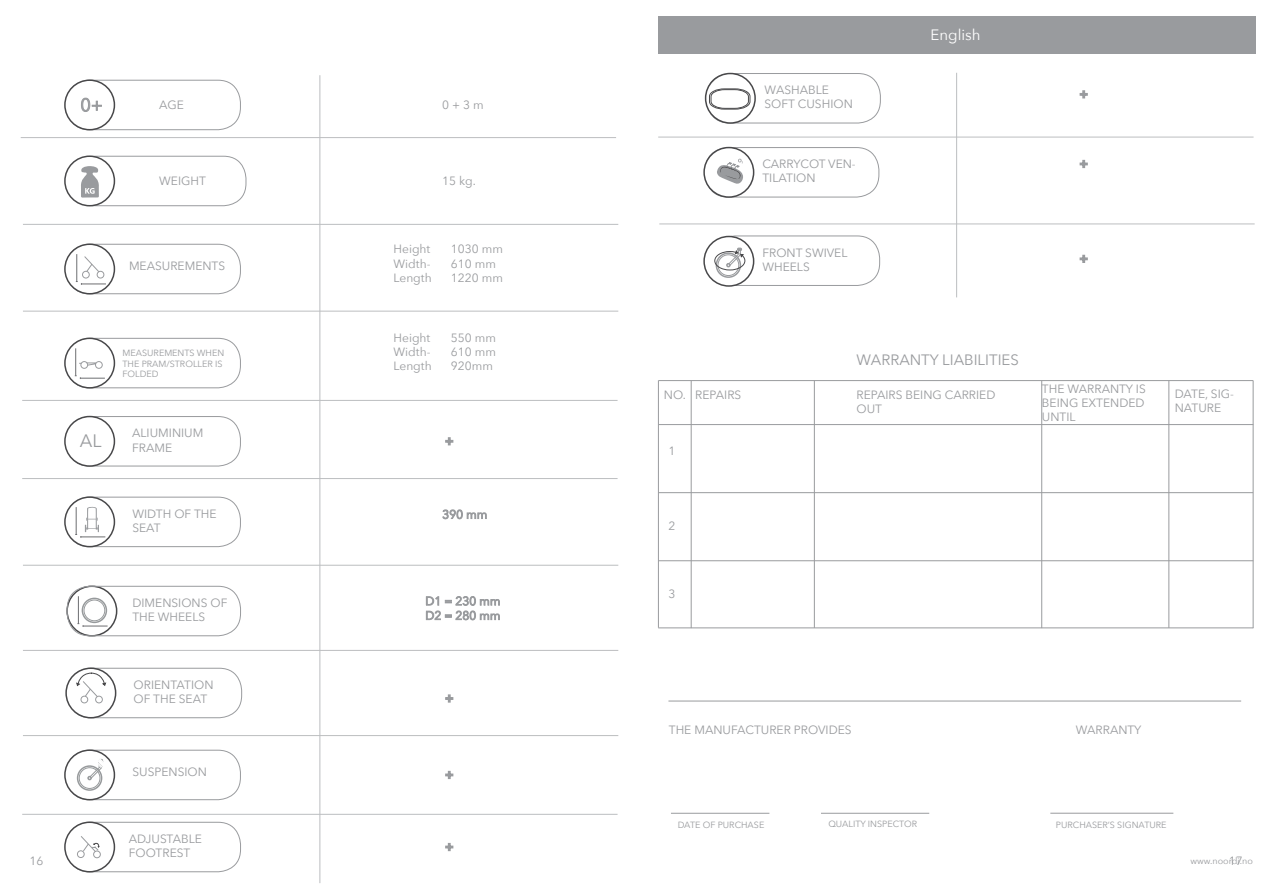
<style>
.page{position:relative;width:1276px;height:893px;background:#fff}
.page>*{position:absolute;margin:0;border:0;box-sizing:border-box;transform-origin:0 0}
.t1{font:18px "Avenir Next";color:#999b9e}
.t2{font:15px "Avenir Next";color:#999b9e}
.t3{font:15px "Avenir Next";color:#fff}
.t4{font:12px/14.4px "Avenir Next";color:#999b9e}
.t5{font:9px/10.8px "Avenir Next";color:#999b9e}
</style>
<div class="page">
<hr style="left:658px;top:380px;width:595px;height:1px;background:#999b9e">
<hr style="left:658px;top:424px;width:595px;height:1px;background:#999b9e">
<hr style="left:658px;top:492px;width:595px;height:1px;background:#999b9e">
<hr style="left:658px;top:560px;width:595px;height:1px;background:#999b9e">
<hr style="left:658px;top:628px;width:595px;height:1px;background:#999b9e">
<hr style="left:658px;top:380px;width:1px;height:248px;background:#999b9e">
<hr style="left:691px;top:381px;width:1px;height:247px;background:#999b9e">
<hr style="left:814px;top:381px;width:1px;height:247px;background:#999b9e">
<hr style="left:1168px;top:381px;width:1px;height:247px;background:#999b9e">
<hr style="left:1041px;top:381px;width:1px;height:247px;background:#999b9e">
<hr style="left:956px;top:73px;width:1px;height:224px;background:#bcbec0">
<hr style="left:658px;top:137px;width:595px;height:1px;background:#bcbec0">
<div style="left:707px;top:73px;width:173px;height:50px;border:1px solid #999b9e;border-radius:22px"></div>
<div style="left:705px;top:147px;width:174px;height:50px;border:1px solid #999b9e;border-radius:22px"></div>
<div style="left:705px;top:74px;width:50px;height:49px;background:#fff;border-radius:50%"></div>
<div style="left:705px;top:73px;width:51px;height:51px;border:2px solid #48484a;border-radius:50%"></div>
<svg style="left:709px;top:88px;width:42px;height:22px"></svg>
<div style="left:704px;top:148px;width:49px;height:49px;background:#fff;border-radius:50%"></div>
<div style="left:703px;top:147px;width:51px;height:51px;border:2px solid #48484a;border-radius:50%"></div>
<svg style="left:717px;top:159px;width:26px;height:25px"></svg>
<hr style="left:1252px;top:381px;width:1px;height:247px;background:#999b9e">
<hr style="left:671px;top:813px;width:98px;height:1px;background:#999b9e">
<hr style="left:821px;top:813px;width:108px;height:1px;background:#999b9e">
<hr style="left:1050px;top:813px;width:123px;height:1px;background:#999b9e">
<svg style="left:1079px;top:90px;width:9px;height:9px"></svg>
<svg style="left:1079px;top:159px;width:9px;height:10px"></svg>
<div style="left:658px;top:16px;width:597px;height:37px;background:#999b9e"></div>
<hr style="left:668px;top:701px;width:573px;height:1px;background:#999b9e">
<hr style="left:320px;top:75px;width:1px;height:808px;background:#bcbec0">
<hr style="left:21px;top:137px;width:595px;height:1px;background:#bcbec0">
<hr style="left:23px;top:224px;width:595px;height:1px;background:#bcbec0">
<hr style="left:23px;top:311px;width:595px;height:1px;background:#bcbec0">
<hr style="left:22px;top:400px;width:595px;height:1px;background:#bcbec0">
<hr style="left:22px;top:478px;width:595px;height:1px;background:#bcbec0">
<hr style="left:23px;top:565px;width:595px;height:1px;background:#bcbec0">
<hr style="left:23px;top:650px;width:595px;height:1px;background:#bcbec0">
<hr style="left:23px;top:735px;width:595px;height:1px;background:#bcbec0">
<div style="left:67px;top:80px;width:174px;height:50px;border:1px solid #999b9e;border-radius:22px"></div>
<div style="left:65px;top:80px;width:49px;height:50px;background:#fff;border-radius:50%"></div>
<div style="left:64px;top:79px;width:51px;height:51px;border:2px solid #48484a;border-radius:50%"></div>
<svg style="left:81px;top:97px;width:21px;height:15px"></svg>
<div style="left:72px;top:156px;width:174px;height:50px;border:1px solid #999b9e;border-radius:22px"></div>
<div style="left:67px;top:244px;width:174px;height:50px;border:1px solid #999b9e;border-radius:22px"></div>
<div style="left:67px;top:497px;width:174px;height:50px;border:1px solid #999b9e;border-radius:22px"></div>
<div style="left:67px;top:338px;width:174px;height:50px;border:1px solid #999b9e;border-radius:22px"></div>
<div style="left:67px;top:416px;width:174px;height:50px;border:1px solid #999b9e;border-radius:22px"></div>
<div style="left:67px;top:750px;width:174px;height:50px;border:1px solid #999b9e;border-radius:22px"></div>
<div style="left:68px;top:668px;width:174px;height:50px;border:1px solid #999b9e;border-radius:22px"></div>
<div style="left:65px;top:156px;width:49px;height:50px;background:#fff;border-radius:50%"></div>
<div style="left:64px;top:155px;width:51px;height:51px;border:2px solid #48484a;border-radius:50%"></div>
<svg style="left:81px;top:166px;width:18px;height:32px"></svg>
<div style="left:65px;top:244px;width:49px;height:50px;background:#fff;border-radius:50%"></div>
<div style="left:64px;top:243px;width:51px;height:51px;border:2px solid #48484a;border-radius:50%"></div>
<svg style="left:76px;top:254px;width:30px;height:31px"></svg>
<div style="left:65px;top:338px;width:49px;height:50px;background:#fff;border-radius:50%"></div>
<div style="left:64px;top:338px;width:51px;height:51px;border:2px solid #48484a;border-radius:50%"></div>
<svg style="left:75px;top:348px;width:30px;height:31px"></svg>
<div style="left:65px;top:417px;width:49px;height:49px;background:#fff;border-radius:50%"></div>
<div style="left:64px;top:416px;width:51px;height:51px;border:2px solid #48484a;border-radius:50%"></div>
<svg style="left:64px;top:496px;width:52px;height:52px"></svg>
<svg style="left:66px;top:585px;width:52px;height:52px"></svg>
<div style="left:82px;top:598px;width:25px;height:25px;border:2px solid #979a9c;border-radius:50%"></div>
<div style="left:84px;top:600px;width:21px;height:21px;border:1px solid #979a9c;border-radius:50%"></div>
<div style="left:66px;top:668px;width:50px;height:50px;background:#fff;border-radius:50%"></div>
<div style="left:65px;top:667px;width:51px;height:51px;border:2px solid #48484a;border-radius:50%"></div>
<div style="left:81px;top:696px;width:7px;height:7px;border:1px solid #999b9e;border-radius:50%"></div>
<div style="left:95px;top:696px;width:8px;height:7px;border:1px solid #999b9e;border-radius:50%"></div>
<svg style="left:76px;top:673px;width:30px;height:25px"></svg>
<hr style="left:22px;top:814px;width:595px;height:1px;background:#bcbec0">
<div style="left:67px;top:586px;width:174px;height:50px;border:1px solid #999b9e;border-radius:22px"></div>
<div style="left:65px;top:750px;width:49px;height:50px;background:#fff;border-radius:50%"></div>
<div style="left:64px;top:749px;width:51px;height:51px;border:2px solid #48484a;border-radius:50%"></div>
<div style="left:77px;top:765px;width:25px;height:26px;border:2px solid #979a9c;border-radius:50%"></div>
<div style="left:79px;top:767px;width:21px;height:22px;border:1px solid #979a9c;border-radius:50%"></div>
<svg style="left:87px;top:759px;width:17px;height:21px"></svg>
<div style="left:67px;top:822px;width:174px;height:50px;border:1px solid #999b9e;border-radius:22px"></div>
<div style="left:65px;top:822px;width:49px;height:50px;background:#fff;border-radius:50%"></div>
<div style="left:64px;top:821px;width:51px;height:51px;border:2px solid #48484a;border-radius:50%"></div>
<div style="left:77px;top:850px;width:8px;height:8px;border:1px solid #999b9e;border-radius:50%"></div>
<div style="left:93px;top:851px;width:8px;height:7px;border:1px solid #999b9e;border-radius:50%"></div>
<svg style="left:80px;top:836px;width:19px;height:17px"></svg>
<svg style="left:445px;top:437px;width:9px;height:9px"></svg>
<svg style="left:426px;top:596px;width:74px;height:25px"></svg>
<svg style="left:442px;top:509px;width:45px;height:10px"></svg>
<svg style="left:445px;top:694px;width:9px;height:9px"></svg>
<svg style="left:445px;top:770px;width:9px;height:9px"></svg>
<svg style="left:445px;top:843px;width:9px;height:9px"></svg>
<svg style="left:1079px;top:254px;width:9px;height:9px"></svg>
<div style="left:712px;top:236px;width:168px;height:50px;border:1px solid #999b9e;border-radius:22px"></div>
<svg style="left:704px;top:236px;width:49px;height:50px"></svg>
<div style="left:703px;top:236px;width:51px;height:51px;border:2px solid #48484a;border-radius:50%"></div>
<div style="left:715px;top:252px;width:26px;height:26px;border:2px solid #999b9e;border-radius:50%"></div>
<div style="left:717px;top:254px;width:22px;height:22px;border:1px solid #999b9e;border-radius:50%"></div>
<div style="left:714px;top:251px;width:31px;height:19px;border:1px solid #48484a;border-radius:50%"></div>
<svg style="left:726px;top:248px;width:17px;height:19px"></svg>
<hr style="left:659px;top:224px;width:595px;height:1px;background:#bcbec0">
<h1 class="t1" style="left:80px;top:90px;width:24px">0+</h1>
<p class="t4" style="left:159px;top:97px;width:26px">AGE</p>
<p class="t4" style="left:159px;top:173px;width:48px">WEIGHT</p>
<p class="t4" style="left:129px;top:258px;width:98px">MEASUREMENTS</p>
<h1 class="t1" style="left:80px;top:426px;width:23px">AL</h1>
<p class="t5" style="left:122px;top:347px;width:103px">MEASUREMENTS WHEN<br>THE PRAM/STROLLER IS<br>FOLDED</p>
<p class="t4" style="left:132px;top:425px;width:73px">ALIUMINIUM<br>FRAME</p>
<p class="t4" style="left:132px;top:506px;width:86px">WIDTH OF THE<br>SEAT</p>
<p class="t4" style="left:132px;top:595px;width:97px">DIMENSIONS OF<br>THE WHEELS</p>
<p class="t4" style="left:134px;top:677px;width:81px">ORIENTATION<br>OF THE SEAT</p>
<p class="t4" style="left:132px;top:764px;width:76px">SUSPENSION</p>
<p class="t4" style="left:442px;top:97px;width:43px">0 + 3 m</p>
<p class="t4" style="left:442px;top:173px;width:35px">15 kg.</p>
<p class="t4" style="left:393px;top:241px;width:40px;text-align:justify">Height Width-Length</p>
<p class="t4" style="left:451px;top:241px;width:54px">1030 mm<br>610 mm<br>1220 mm</p>
<p class="t4" style="left:393px;top:330px;width:40px;text-align:justify">Height Width-Length</p>
<p class="t4" style="left:451px;top:330px;width:47px;text-align:justify">550 mm 610 mm 920mm</p>
<p class="t4" style="left:764px;top:82px;width:90px">WASHABLE<br>SOFT CUSHION</p>
<p class="t4" style="left:762px;top:156px;width:95px">CARRYCOT VEN-<br>TILATION</p>
<p class="t4" style="left:762px;top:245px;width:87px">FRONT SWIVEL<br>WHEELS</p>
<p class="t3" style="left:930px;top:22px;width:52px">English</p>
<p class="t4" style="left:664px;top:387px;width:23px">NO.</p>
<p class="t4" style="left:668px;top:443px;width:8px">1</p>
<p class="t2" style="left:856px;top:347px;width:164px">WARRANTY LIABILITIES</p>
<p class="t4" style="left:695px;top:387px;width:48px">REPAIRS</p>
<p class="t4" style="left:856px;top:387px;width:140px">REPAIRS BEING CARRIED<br>OUT</p>
<p class="t4" style="left:1042px;top:381px;width:105px;text-align:justify">THE WARRANTY IS BEING EXTENDED UNTIL</p>
<p class="t4" style="left:1174px;top:386px;width:61px">DATE, SIG-<br>NATURE</p>
<p class="t4" style="left:668px;top:518px;width:8px">2</p>
<p class="t4" style="left:668px;top:587px;width:8px">3</p>
<p class="t4" style="left:669px;top:722px;width:184px">THE MANUFACTURER PROVIDES</p>
<p class="t4" style="left:1075px;top:722px;width:67px">WARRANTY</p>
<p class="t5" style="left:677px;top:819px;width:88px">DATE OF PURCHASE</p>
<p class="t5" style="left:828px;top:818px;width:90px">QUALITY INSPECTOR</p>
<p class="t5" style="left:1056px;top:819px;width:112px">PURCHASER’S SIGNATURE</p>
<p class="t4" style="left:129px;top:831px;width:75px">ADJUSTABLE<br>FOOTREST</p>
<p class="t4" style="left:30px;top:853px;width:15px">16</p>
<p class="t4" style="left:1228px;top:854px;width:15px">17</p>
<p class="t5" style="left:1190px;top:855px;width:64px">www.noordi.no</p>
</div>
